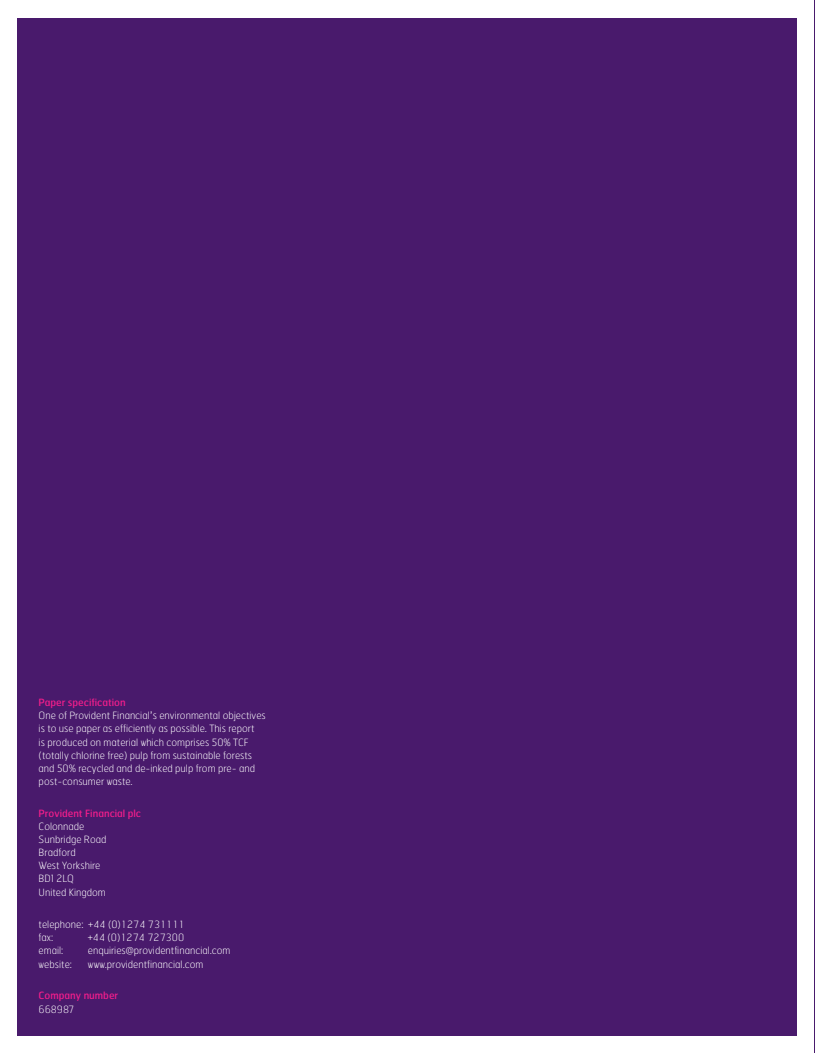
<style>
.page{position:relative;width:815px;height:1053px;background:#fff}
.page>*{position:absolute;margin:0;border:0;box-sizing:border-box;transform-origin:0 0}
.t1{font:100 10px/13.1px "Hermes";color:#fff}
.t2{font:10px "Hermes Thin Mono";color:#fff}
.t3{font:10px "Hermes";color:#f11d8b}
.s1{font-weight:400;color:#f11d8b}
.s2{font-family:"Hermes Thin Mono";font-weight:400;font-size:10.62px}
.s3{font-family:"Hermes";font-weight:100}
</style>
<div class="page">
<div style="left:17px;top:0;width:798px;height:1052px;background:#491a6c"></div>
<p class="t1" style="left:39px;top:697px;width:229px"><span class="s1">Paper specification<br></span>One of Provident Financial<span class="s2">’</span>s environmental objectives is to use paper as efficiently as possible. This report<br>is produced on material which comprises 50% TCF (totally chlorine free) pulp from sustainable forests and 50% recycled and de-inked pulp from pre- and post-consumer waste.</p>
<p class="t3" style="left:39px;top:809px;width:104px">Provident Financial plc</p>
<p class="t1" style="left:39px;top:820px;width:69px">Colonnade<br>Sunbridge Road<br>Bradford<br>West Yorkshire<br>BD1 2LQ<br>United Kingdom</p>
<p class="t2" style="left:39px;top:920px;width:148px"><span class="s3">telephone:</span> +44 (0)1274 731111</p>
<p class="t1" style="left:39px;top:932px;width:16px">fax:</p>
<p class="t2" style="left:88px;top:934px;width:98px">+44 (0)1274 727300</p>
<p class="t1" style="left:39px;top:945px;width:26px">email:</p>
<p class="t1" style="left:88px;top:945px;width:144px">enquiries@providentfinancial.com</p>
<p class="t1" style="left:39px;top:958px;width:35px">website:</p>
<p class="t1" style="left:88px;top:958px;width:117px">www.providentfinancial.com</p>
<p class="t3" style="left:39px;top:992px;width:81px">Company number</p>
<p class="t1" style="left:39px;top:1003px;width:37px">668987</p>
</div>
